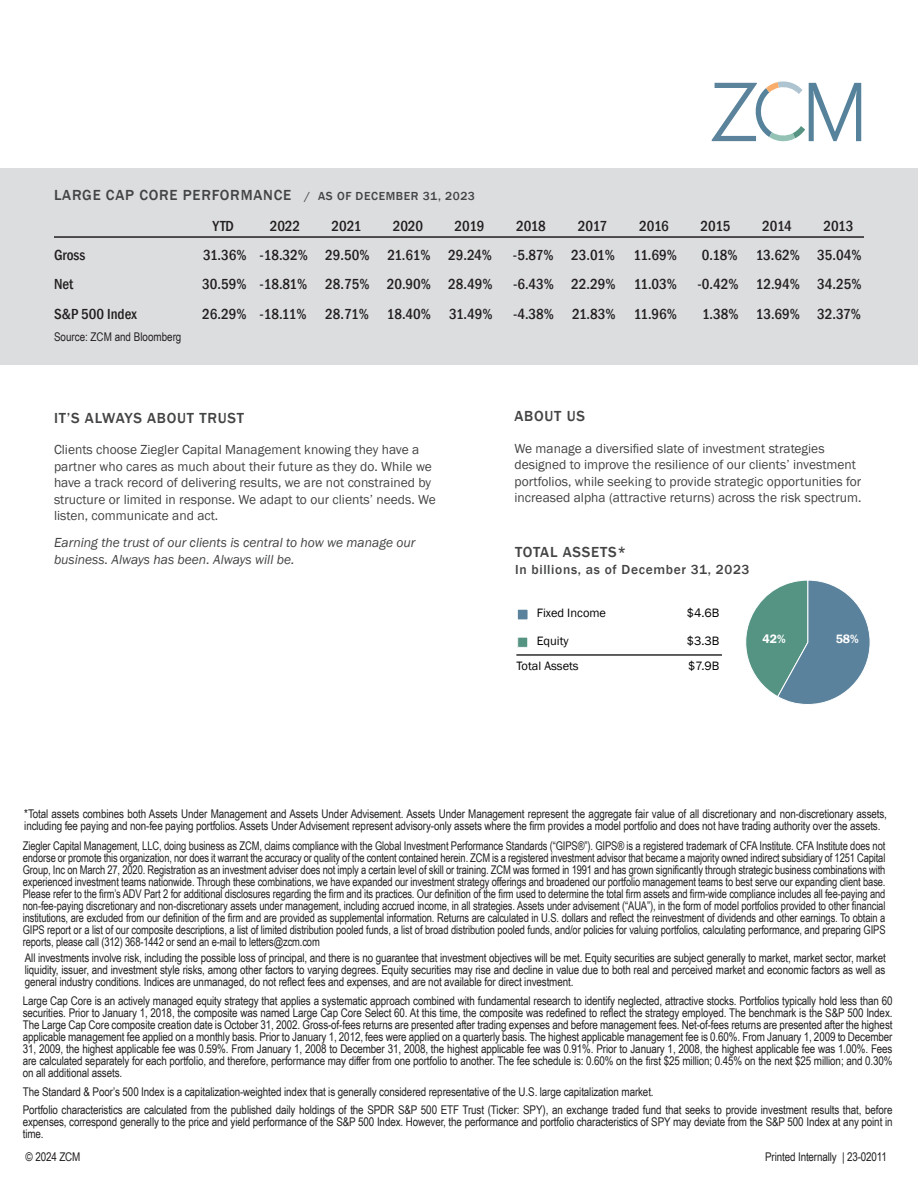
<style>
.page{position:relative;width:918px;height:1188px;background:#fff}
.page>*{position:absolute;margin:0;border:0;box-sizing:border-box;transform-origin:0 0}
.Performance_Table_Da{font:500 condensed 15px "Franklin Gothic";color:#231f20}
.Side_Bar_-_Heading{font:500 15px "Franklin Gothic";letter-spacing:.05em;color:#434445}
.Performance_Table__H{font:500 condensed 15px "Franklin Gothic";color:#231f20}
.Side_Bar_-_Text{font:13.5px/16.5px "Franklin Gothic";color:#434445}
.Side_Bar_-_Text-2{font:italic 13.5px/16.5px "Franklin Gothic";color:#434445}
.t1{font:500 13.5px "Franklin Gothic";letter-spacing:.05em;color:#434445}
.t2{font:12.45px "Franklin Gothic";color:#000}
.t3{font:600 12.45px "Franklin Gothic";color:#fff}
.Disclosures{font:12px/12px "Arial Narrow";letter-spacing:-.01em;color:#231f20;text-align:justify}
.Disclosures-2{font:12px/12px "Arial Narrow";letter-spacing:-.01em;color:#231f20;text-align:justify;scale:.95 1}
.Performance_Table{font:12px "Arial Narrow";color:#231f20}
.s1{font-size:12px}
</style>
<div class="page">
<div style="left:517px;top:609px;width:11px;height:11px;background:#5b829c"></div>
<div style="left:517px;top:609px;width:11px;height:11px;border:1px solid #fff"></div>
<hr style="left:517px;top:654px;width:205px;height:2px;background:#000">
<div style="left:518px;top:637px;width:10px;height:10px;background:#559383"></div>
<div style="left:517px;top:637px;width:11px;height:11px;border:1px solid #fff"></div>
<svg style="left:745px;top:580px;width:125px;height:125px"></svg>
<div style="left:1px;top:168px;width:917px;height:196px;background:#dcdddf"></div>
<svg style="left:712px;top:81px;width:149px;height:60px"></svg>
<hr style="left:54px;top:236px;width:810px;height:2px;background:#231f20">
<p class="Side_Bar_-_Heading" style="left:54px;top:185px;width:423px">LARGE CAP CORE PERFORMANCE <span class="s1">/ AS OF DECEMBER 31, 2023</span></p>
<p class="Performance_Table__H" style="left:213px;top:216px;width:23px">YTD</p>
<p class="Performance_Table__H" style="left:270px;top:216px;width:32px">2022</p>
<p class="Performance_Table__H" style="left:332px;top:216px;width:31px">2021</p>
<p class="Performance_Table__H" style="left:393px;top:216px;width:32px">2020</p>
<p class="Performance_Table__H" style="left:455px;top:216px;width:31px">2019</p>
<p class="Performance_Table__H" style="left:516px;top:216px;width:31px">2018</p>
<p class="Performance_Table__H" style="left:578px;top:216px;width:31px">2017</p>
<p class="Performance_Table__H" style="left:639px;top:216px;width:31px">2016</p>
<p class="Performance_Table__H" style="left:701px;top:216px;width:31px">2015</p>
<p class="Performance_Table__H" style="left:762px;top:216px;width:31px">2014</p>
<p class="Performance_Table__H" style="left:824px;top:216px;width:31px">2013</p>
<p class="Performance_Table_Da" style="left:54px;top:245px;width:33px">Gross</p>
<p class="Performance_Table_Da" style="left:203px;top:245px;width:290px">31.36% -18.32% 29.50% 21.61% 29.24%</p>
<p class="Performance_Table_Da" style="left:513px;top:245px;width:166px">-5.87% 23.01% 11.69%</p>
<p class="Performance_Table_Da" style="left:702px;top:245px;width:161px">0.18% 13.62% 35.04%</p>
<p class="Performance_Table_Da" style="left:54px;top:275px;width:21px">Net</p>
<p class="Performance_Table_Da" style="left:202px;top:275px;width:292px">30.59% -18.81% 28.75% 20.90% 28.49%</p>
<p class="Performance_Table_Da" style="left:513px;top:275px;width:166px">-6.43% 22.29% 11.03%</p>
<p class="Performance_Table_Da" style="left:698px;top:275px;width:166px">-0.42% 12.94% 34.25%</p>
<p class="Performance_Table_Da" style="left:54px;top:304px;width:84px">S&amp;P 500 Index</p>
<p class="Performance_Table_Da" style="left:202px;top:304px;width:292px">26.29% -18.11% 28.71% 18.40% 31.49%</p>
<p class="Performance_Table_Da" style="left:513px;top:304px;width:166px">-4.38% 21.83% 11.96%</p>
<p class="Performance_Table_Da" style="left:702px;top:304px;width:160px">1.38% 13.69% 32.37%</p>
<p class="Performance_Table" style="left:54px;top:328px;width:129px">Source: ZCM and Bloomberg</p>
<p class="Side_Bar_-_Heading" style="left:54px;top:409px;width:191px">IT’S ALWAYS ABOUT TRUST</p>
<p class="Side_Bar_-_Text" style="left:54px;top:442px;width:383px">Clients choose Ziegler Capital Management knowing they have a partner who cares as much about their future as they do. While we have a track record of delivering results, we are not constrained by structure or limited in response. We adapt to our clients’ needs. We listen, communicate and act.</p>
<p class="Side_Bar_-_Text-2" style="left:54px;top:535px;width:363px">Earning the trust of our clients is central to how we manage our business. Always has been. Always will be.</p>
<p class="Side_Bar_-_Heading" style="left:514px;top:407px;width:72px">ABOUT US</p>
<p class="Side_Bar_-_Text" style="left:514px;top:440px;width:349px">We manage a diversified slate of investment strategies designed to improve the resilience of our clients’ investment portfolios, while seeking to provide strategic opportunities for increased alpha (attractive returns) across the risk spectrum.</p>
<p class="Side_Bar_-_Heading" style="left:515px;top:543px;width:113px">TOTAL ASSETS*</p>
<p class="t1" style="left:515px;top:561px;width:236px">In billions, as of December 31, 2023</p>
<p class="t2" style="left:537px;top:605px;width:71px">Fixed Income</p>
<p class="t2" style="left:687px;top:605px;width:34px">$4.6B</p>
<p class="t2" style="left:537px;top:634px;width:34px">Equity</p>
<p class="t2" style="left:687px;top:634px;width:34px">$3.3B</p>
<p class="t2" style="left:516px;top:658px;width:64px">Total Assets</p>
<p class="t2" style="left:688px;top:658px;width:33px">$7.9B</p>
<p class="t3" style="left:763px;top:631px;width:24px">42%</p>
<p class="t3" style="left:836px;top:631px;width:24px">58%</p>
<p class="Disclosures" style="left:24px;top:807px;width:864px">*Total assets combines both Assets Under Management and Assets Under Advisement. Assets Under Management represent the aggregate fair value of all discretionary and non-discretionary assets, including fee paying and non-fee paying portfolios. Assets Under Advisement represent advisory-only assets where the firm provides a model portfolio and does not have trading authority over the assets.</p>
<p class="Disclosures-2" style="left:23px;top:839px;width:910px">Ziegler Capital Management, LLC, doing business as ZCM, claims compliance with the Global Investment Performance Standards (“GIPS®”). GIPS® is a registered trademark of CFA Institute. CFA Institute does not endorse or promote this organization, nor does it warrant the accuracy or quality of the content contained herein. ZCM is a registered investment advisor that became a majority owned indirect subsidiary of 1251 Capital Group, Inc on March 27, 2020. Registration as an investment adviser does not imply a certain level of skill or training. ZCM was formed in 1991 and has grown significantly through strategic business combinations with experienced investment teams nationwide. Through these combinations, we have expanded our investment strategy offerings and broadened our portfolio management teams to best serve our expanding client base.<br>Please refer to the firm’s ADV Part 2 for additional disclosures regarding the firm and its practices. Our definition of the firm used to determine the total firm assets and firm-wide compliance includes all fee-paying and non-fee-paying discretionary and non-discretionary assets under management, including accrued income, in all strategies. Assets under advisement (“AUA”), in the form of model portfolios provided to other financial institutions, are excluded from our definition of the firm and are provided as supplemental information. Returns are calculated in U.S. dollars and reflect the reinvestment of dividends and other earnings. To obtain a GIPS report or a list of our composite descriptions, a list of limited distribution pooled funds, a list of broad distribution pooled funds, and/or policies for valuing portfolios, calculating performance, and preparing GIPS reports, please call (312) 368-1442 or send an e-mail to letters@zcm.com</p>
<p class="Disclosures" style="left:25px;top:951px;width:862px">All investments involve risk, including the possible loss of principal, and there is no guarantee that investment objectives will be met. Equity securities are subject generally to market, market sector, market liquidity, issuer, and investment style risks, among other factors to varying degrees. Equity securities may rise and decline in value due to both real and perceived market and economic factors as well as general industry conditions. Indices are unmanaged, do not reflect fees and expenses, and are not available for direct investment.</p>
<p class="Disclosures" style="left:23px;top:994px;width:871px">Large Cap Core is an actively managed equity strategy that applies a systematic approach combined with fundamental research to identify neglected, attractive stocks. Portfolios typically hold less than 60 securities. Prior to January 1, 2018, the composite was named Large Cap Core Select 60. At this time, the composite was redefined to reflect the strategy employed. The benchmark is the S&amp;P 500 Index.<br>The Large Cap Core composite creation date is October 31, 2002. Gross-of-fees returns are presented after trading expenses and before management fees. Net-of-fees returns are presented after the highest applicable management fee applied on a monthly basis. Prior to January 1, 2012, fees were applied on a quarterly basis. The highest applicable management fee is 0.60%. From January 1, 2009 to December 31, 2009, the highest applicable fee was 0.59%. From January 1, 2008 to December 31, 2008, the highest applicable fee was 0.91%. Prior to January 1, 2008, the highest applicable fee was 1.00%. Fees are calculated separately for each portfolio, and therefore, performance may differ from one portfolio to another. The fee schedule is: 0.60% on the first $25 million; 0.45% on the next $25 million; and 0.30% on all additional assets.</p>
<p class="Disclosures" style="left:23px;top:1085px;width:632px">The Standard &amp; Poor’s 500 Index is a capitalization-weighted index that is generally considered representative of the U.S. large capitalization market.</p>
<p class="Disclosures" style="left:23px;top:1104px;width:871px">Portfolio characteristics are calculated from the published daily holdings of the SPDR S&amp;P 500 ETF Trust (Ticker: SPY), an exchange traded fund that seeks to provide investment results that, before expenses, correspond generally to the price and yield performance of the S&amp;P 500 Index. However, the performance and portfolio characteristics of SPY may deviate from the S&amp;P 500 Index at any point in time.</p>
<p class="Disclosures" style="left:26px;top:1150px;width:56px">© 2024 ZCM</p>
<p class="Disclosures" style="left:765px;top:1150px;width:123px">Printed Internally | 23-02011</p>
</div>
